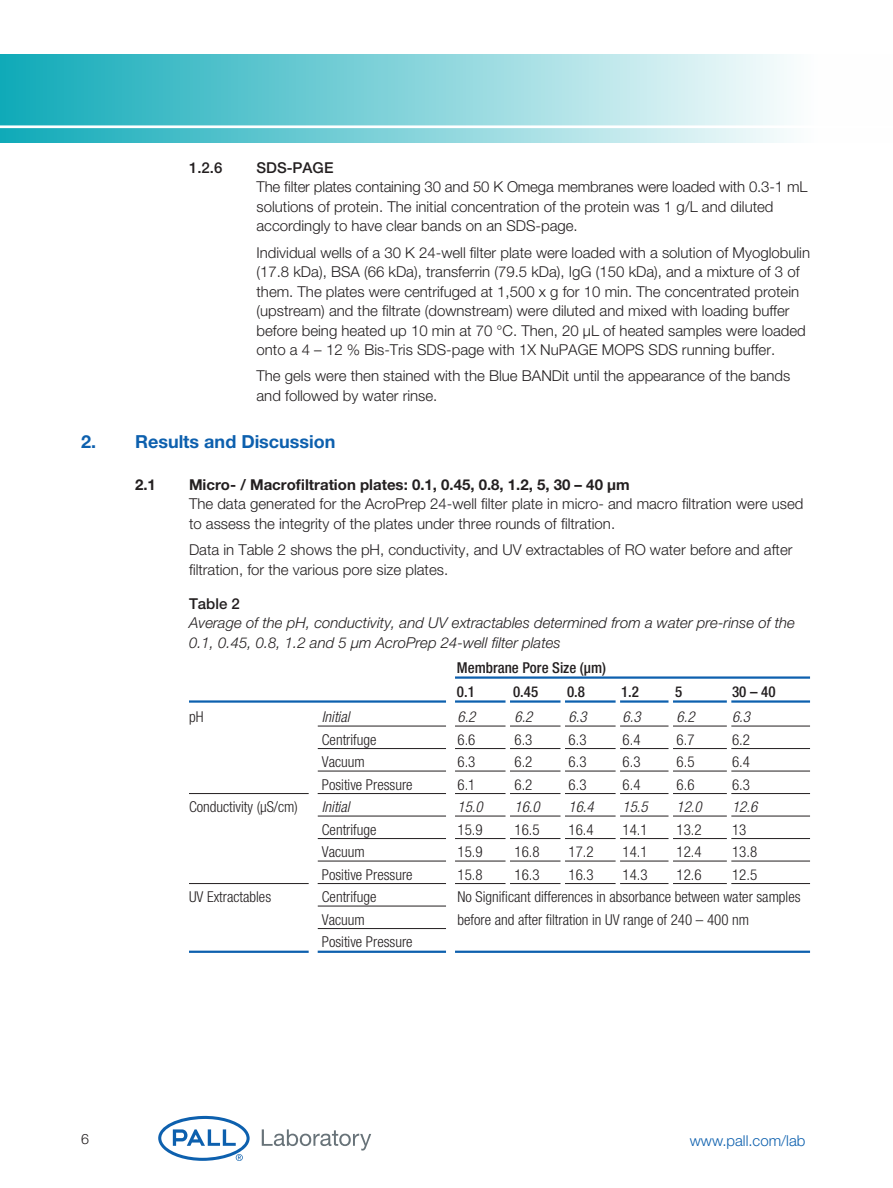
<style>
.page{position:relative;width:893px;height:1188px;background:#fff}
.page>*{position:absolute;margin:0;border:0;box-sizing:border-box;transform-origin:0 0}
.Level_1_Subhead{font:700 18px "Helvetica Neue LT Std";color:#0d60ae}
.Level_3_Body_Text{font:300 15px/19.5px "Helvetica Neue LT Std";color:#231f20}
.Level_2_Chart_Copy{font:300 condensed 15px "Helvetica Neue LT Std";color:#231f20}
.Level_2_Body_Text{font:300 15px/19.5px "Helvetica Neue LT Std";color:#231f20}
.Level_2_Fig_Tab_Titl{font:italic 300 15px/19.5px "Helvetica Neue LT Std";color:#231f20}
.Level_2_Subhead_Doub{font:700 15px "Helvetica Neue LT Std";color:#231f20}
.Level_2_Chart_Copy-2{font:italic 300 condensed 15px "Helvetica Neue LT Std";color:#231f20}
.Level_2_Chart_Head_R{font:500 condensed 15px "Helvetica Neue LT Std";color:#231f20}
.t1{font:300 15px "Helvetica Neue LT Std";color:#0d60ae}
.Level_3_Subhead_Sgl{font:500 15px "Helvetica Neue LT Std";color:#231f20}
.Level_2_Fig_Tab_Num{font:500 15px "Helvetica Neue LT Std";color:#231f20}
.t2{font:300 14.25px "Helvetica Neue LT Std";color:#231f20}
</style>
<div class="page">
<svg style="left:158px;top:1116px;width:92px;height:45px"></svg>
<svg style="left:262px;top:1129px;width:109px;height:22px"></svg>
<div style="left:0;top:54px;width:893px;height:88px;background:linear-gradient(to right,#11abb9,#fff)"></div>
<hr style="left:0;top:125px;width:893px;height:3px;background:#fff">
<hr style="left:452px;top:676px;width:358px;height:3px;background:#0d60ae">
<hr style="left:189px;top:700px;width:621px;height:3px;background:#0d60ae">
<hr style="left:317px;top:726px;width:493px;height:1px;background:#231f20">
<hr style="left:317px;top:748px;width:493px;height:1px;background:#231f20">
<hr style="left:317px;top:771px;width:493px;height:1px;background:#231f20">
<hr style="left:189px;top:793px;width:621px;height:1px;background:#231f20">
<hr style="left:317px;top:816px;width:493px;height:1px;background:#231f20">
<hr style="left:317px;top:838px;width:493px;height:1px;background:#231f20">
<hr style="left:317px;top:861px;width:493px;height:1px;background:#231f20">
<hr style="left:189px;top:883px;width:621px;height:1px;background:#231f20">
<hr style="left:317px;top:906px;width:135px;height:1px;background:#231f20">
<hr style="left:317px;top:928px;width:135px;height:1px;background:#231f20">
<hr style="left:189px;top:951px;width:621px;height:2px;background:#0d60ae">
<div style="left:309px;top:704px;width:9px;height:258px;background:#fff"></div>
<div style="left:446px;top:665px;width:9px;height:296px;background:#fff"></div>
<div style="left:505px;top:685px;width:5px;height:202px;background:#fff"></div>
<div style="left:560px;top:685px;width:5px;height:202px;background:#fff"></div>
<hr style="left:616px;top:685px;width:4px;height:202px;background:#fff">
<div style="left:668px;top:685px;width:5px;height:202px;background:#fff"></div>
<hr style="left:727px;top:685px;width:4px;height:202px;background:#fff">
<p class="Level_3_Subhead_Sgl" style="left:189px;top:158px;width:35px">1.2.6</p>
<p class="Level_3_Subhead_Sgl" style="left:256px;top:158px;width:78px">SDS-PAGE</p>
<p class="Level_3_Body_Text" style="left:256px;top:177px;width:552px">The filter plates containing 30 and 50 K Omega membranes were loaded with 0.3-1 mL solutions of protein. The initial concentration of the protein was 1 g/L and diluted accordingly to have clear bands on an SDS-page.</p>
<p class="Level_3_Body_Text" style="left:256px;top:242px;width:555px">Individual wells of a 30 K 24-well filter plate were loaded with a solution of Myoglobulin (17.8 kDa), BSA (66 kDa), transferrin (79.5 kDa), IgG (150 kDa), and a mixture of 3 of them. The plates were centrifuged at 1,500 x g for 10 min. The concentrated protein (upstream) and the filtrate (downstream) were diluted and mixed with loading buffer before being heated up 10 min at 70 °C. Then, 20 μL of heated samples were loaded onto a 4 – 12 % Bis-Tris SDS-page with 1X NuPAGE MOPS SDS running buffer.</p>
<p class="Level_3_Body_Text" style="left:256px;top:366px;width:535px">The gels were then stained with the Blue BANDit until the appearance of the bands and followed by water rinse.</p>
<p class="Level_1_Subhead" style="left:81px;top:430px;width:256px">2. Results and Discussion</p>
<p class="Level_2_Subhead_Doub" style="left:135px;top:475px;width:22px">2.1</p>
<p class="Level_2_Subhead_Doub" style="left:189px;top:475px;width:442px">Micro- / Macrofiltration plates: 0.1, 0.45, 0.8, 1.2, 5, 30 – 40 μm</p>
<p class="Level_2_Body_Text" style="left:189px;top:494px;width:616px">The data generated for the AcroPrep 24-well filter plate in micro- and macro filtration were used to assess the integrity of the plates under three rounds of filtration.</p>
<p class="Level_2_Body_Text" style="left:189px;top:540px;width:605px">Data in Table 2 shows the pH, conductivity, and UV extractables of RO water before and after filtration, for the various pore size plates.</p>
<p class="Level_2_Fig_Tab_Num" style="left:189px;top:594px;width:52px">Table 2</p>
<p class="Level_2_Fig_Tab_Titl" style="left:189px;top:613px;width:608px">Average of the pH, conductivity, and UV extractables determined from a water pre-rinse of the<br>0.1, 0.45, 0.8, 1.2 and 5 µm AcroPrep 24-well filter plates</p>
<p class="Level_2_Chart_Head_R" style="left:457px;top:659px;width:151px">Membrane Pore Size (µm)</p>
<p class="Level_2_Chart_Head_R" style="left:457px;top:683px;width:19px">0.1</p>
<p class="Level_2_Chart_Head_R" style="left:513px;top:683px;width:27px">0.45</p>
<p class="Level_2_Chart_Head_R" style="left:567px;top:683px;width:19px">0.8</p>
<p class="Level_2_Chart_Head_R" style="left:621px;top:683px;width:19px">1.2</p>
<p class="Level_2_Chart_Head_R" style="left:675px;top:683px;width:9px">5</p>
<p class="Level_2_Chart_Head_R" style="left:732px;top:683px;width:45px">30 – 40</p>
<p class="Level_2_Chart_Copy" style="left:189px;top:709px;width:16px">pH</p>
<p class="Level_2_Chart_Copy-2" style="left:322px;top:709px;width:29px">Initial</p>
<p class="Level_2_Chart_Copy-2" style="left:458px;top:709px;width:20px">6.2</p>
<p class="Level_2_Chart_Copy-2" style="left:514px;top:709px;width:20px">6.2</p>
<p class="Level_2_Chart_Copy-2" style="left:568px;top:709px;width:20px">6.3</p>
<p class="Level_2_Chart_Copy-2" style="left:622px;top:709px;width:20px">6.3</p>
<p class="Level_2_Chart_Copy-2" style="left:676px;top:709px;width:20px">6.2</p>
<p class="Level_2_Chart_Copy-2" style="left:732px;top:709px;width:20px">6.3</p>
<p class="Level_2_Chart_Copy" style="left:322px;top:731px;width:56px">Centrifuge</p>
<p class="Level_2_Chart_Copy" style="left:458px;top:731px;width:19px">6.6</p>
<p class="Level_2_Chart_Copy" style="left:514px;top:731px;width:19px">6.3</p>
<p class="Level_2_Chart_Copy" style="left:568px;top:731px;width:19px">6.3</p>
<p class="Level_2_Chart_Copy" style="left:622px;top:731px;width:19px">6.4</p>
<p class="Level_2_Chart_Copy" style="left:676px;top:731px;width:20px">6.7</p>
<p class="Level_2_Chart_Copy" style="left:732px;top:731px;width:20px">6.2</p>
<p class="Level_2_Chart_Copy" style="left:322px;top:754px;width:45px">Vacuum</p>
<p class="Level_2_Chart_Copy" style="left:458px;top:754px;width:19px">6.3</p>
<p class="Level_2_Chart_Copy" style="left:514px;top:754px;width:19px">6.2</p>
<p class="Level_2_Chart_Copy" style="left:568px;top:754px;width:19px">6.3</p>
<p class="Level_2_Chart_Copy" style="left:622px;top:754px;width:19px">6.3</p>
<p class="Level_2_Chart_Copy" style="left:676px;top:754px;width:20px">6.5</p>
<p class="Level_2_Chart_Copy" style="left:732px;top:754px;width:20px">6.4</p>
<p class="Level_2_Chart_Copy" style="left:322px;top:776px;width:92px">Positive Pressure</p>
<p class="Level_2_Chart_Copy" style="left:458px;top:776px;width:19px">6.1</p>
<p class="Level_2_Chart_Copy" style="left:514px;top:776px;width:19px">6.2</p>
<p class="Level_2_Chart_Copy" style="left:568px;top:776px;width:19px">6.3</p>
<p class="Level_2_Chart_Copy" style="left:622px;top:776px;width:19px">6.4</p>
<p class="Level_2_Chart_Copy" style="left:676px;top:776px;width:20px">6.6</p>
<p class="Level_2_Chart_Copy" style="left:732px;top:776px;width:20px">6.3</p>
<p class="Level_2_Chart_Copy" style="left:189px;top:799px;width:110px">Conductivity (µS/cm)</p>
<p class="Level_2_Chart_Copy-2" style="left:322px;top:799px;width:29px">Initial</p>
<p class="Level_2_Chart_Copy-2" style="left:458px;top:799px;width:27px">15.0</p>
<p class="Level_2_Chart_Copy-2" style="left:514px;top:799px;width:27px">16.0</p>
<p class="Level_2_Chart_Copy-2" style="left:568px;top:799px;width:27px">16.4</p>
<p class="Level_2_Chart_Copy-2" style="left:622px;top:799px;width:27px">15.5</p>
<p class="Level_2_Chart_Copy-2" style="left:676px;top:799px;width:27px">12.0</p>
<p class="Level_2_Chart_Copy-2" style="left:732px;top:799px;width:27px">12.6</p>
<p class="Level_2_Chart_Copy" style="left:322px;top:821px;width:56px">Centrifuge</p>
<p class="Level_2_Chart_Copy" style="left:458px;top:821px;width:27px">15.9</p>
<p class="Level_2_Chart_Copy" style="left:514px;top:821px;width:27px">16.5</p>
<p class="Level_2_Chart_Copy" style="left:568px;top:821px;width:27px">16.4</p>
<p class="Level_2_Chart_Copy" style="left:622px;top:821px;width:27px">14.1</p>
<p class="Level_2_Chart_Copy" style="left:676px;top:821px;width:27px">13.2</p>
<p class="Level_2_Chart_Copy" style="left:732px;top:821px;width:16px">13</p>
<p class="Level_2_Chart_Copy" style="left:322px;top:844px;width:45px">Vacuum</p>
<p class="Level_2_Chart_Copy" style="left:458px;top:844px;width:27px">15.9</p>
<p class="Level_2_Chart_Copy" style="left:514px;top:844px;width:27px">16.8</p>
<p class="Level_2_Chart_Copy" style="left:568px;top:844px;width:27px">17.2</p>
<p class="Level_2_Chart_Copy" style="left:622px;top:844px;width:27px">14.1</p>
<p class="Level_2_Chart_Copy" style="left:676px;top:844px;width:27px">12.4</p>
<p class="Level_2_Chart_Copy" style="left:732px;top:844px;width:27px">13.8</p>
<p class="Level_2_Chart_Copy" style="left:322px;top:866px;width:92px">Positive Pressure</p>
<p class="Level_2_Chart_Copy" style="left:458px;top:866px;width:27px">15.8</p>
<p class="Level_2_Chart_Copy" style="left:514px;top:866px;width:27px">16.3</p>
<p class="Level_2_Chart_Copy" style="left:568px;top:866px;width:27px">16.3</p>
<p class="Level_2_Chart_Copy" style="left:622px;top:866px;width:27px">14.3</p>
<p class="Level_2_Chart_Copy" style="left:676px;top:866px;width:27px">12.6</p>
<p class="Level_2_Chart_Copy" style="left:732px;top:866px;width:27px">12.5</p>
<p class="Level_2_Chart_Copy" style="left:189px;top:889px;width:84px">UV Extractables</p>
<p class="Level_2_Chart_Copy" style="left:322px;top:889px;width:56px">Centrifuge</p>
<p class="Level_2_Chart_Copy" style="left:458px;top:889px;width:345px">No Significant differences in absorbance between water samples</p>
<p class="Level_2_Chart_Copy" style="left:322px;top:911px;width:45px">Vacuum</p>
<p class="Level_2_Chart_Copy" style="left:458px;top:911px;width:293px">before and after filtration in UV range of 240 – 400 nm</p>
<p class="Level_2_Chart_Copy" style="left:322px;top:934px;width:92px">Positive Pressure</p>
<p class="t2" style="left:81px;top:1131px;width:9px">6</p>
<p class="t1" style="left:690px;top:1132px;width:117px">www.pall.com/lab</p>
</div>
